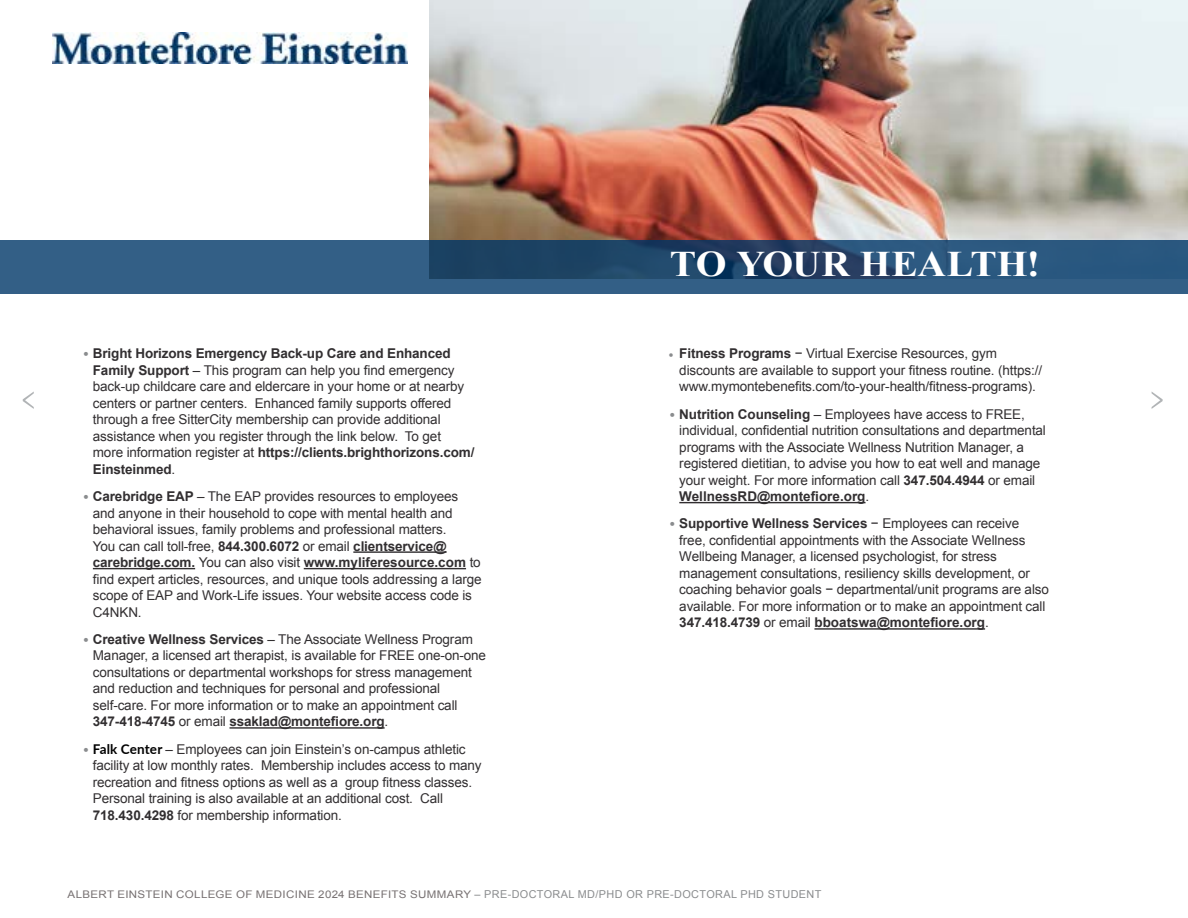
<style>
.page{position:relative;width:1188px;height:918px;background:#fff}
.page>*{position:absolute;margin:0;border:0;box-sizing:border-box;transform-origin:0 0}
.t1{font:700 36px "Times New Roman";letter-spacing:-.005em;color:#fff;scale:1.1 1}
.t2{font:13.5px/16.5px "Arial";letter-spacing:-.01em;color:#322f31}
.t3{font:10.5px "Arial";letter-spacing:.03em;color:#777172;scale:1.1 1}
.s1{font-family:"Lato";font-weight:300;color:#8a8c8e}
.s2{font-weight:700}
.s3{font-family:"Lato";font-weight:700;color:#000}
.s4{font-family:"Minion Pro";color:#8a8c8e}
.s5{font-size:10.8px;color:#8a8c8e}
</style>
<div class="page">
<svg style="left:23px;top:392px;width:11px;height:17px"></svg>
<svg style="left:1152px;top:392px;width:11px;height:17px"></svg>
<img style="left:429px;top:0;width:759px;height:240px">
<svg style="left:0;top:240px;width:1188px;height:54px;background:#2b557b"></svg>
<hr style="left:353px;top:551px;width:94px;height:2px;background:#322f31">
<hr style="left:93px;top:568px;width:102px;height:1px;background:#322f31">
<hr style="left:304px;top:568px;width:162px;height:1px;background:#322f31">
<hr style="left:229px;top:727px;width:156px;height:2px;background:#322f31">
<hr style="left:679px;top:502px;width:187px;height:1px;background:#322f31">
<hr style="left:814px;top:628px;width:171px;height:2px;background:#322f31">
<img style="left:52px;top:32px;width:355px;height:32px">
<p class="t2" style="left:93px;top:346px;width:383px;text-indent:-11px"><span class="s1">•</span> <span class="s2">Bright Horizons Emergency Back-up Care and Enhanced Family Support</span> – This program can help you find emergency back-up childcare care and eldercare in your home or at nearby centers or partner centers. Enhanced family supports offered through a free SitterCity membership can provide additional assistance when you register through the link below. To get more information register at <span class="s2">https://clients.brighthorizons.com/ Einsteinmed</span>.</p>
<p class="t2" style="left:93px;top:488px;width:390px;text-indent:-11px"><span class="s1">•</span> <span class="s2">Carebridge EAP</span> – The EAP provides resources to employees and anyone in their household to cope with mental health and behavioral issues, family problems and professional matters.<br>You can call toll-free, <span class="s2">844.300.6072</span> or email <span class="s2">clientservice@ carebridge.com.</span> You can also visit <span class="s2">www.myliferesource.com</span> to find expert articles, resources, and unique tools addressing a large scope of EAP and Work-Life issues. Your website access code is C4NKN.</p>
<p class="t2" style="left:93px;top:631px;width:395px;text-indent:-11px"><span class="s1">•</span> <span class="s2">Creative Wellness Services</span> – The Associate Wellness Program Manager, a licensed art therapist, is available for FREE one-on-one consultations or departmental workshops for stress management and reduction and techniques for personal and professional self-care. For more information or to make an appointment call <span class="s2">347-418-4745</span> or email <span class="s2">ssaklad@montefiore.org</span>.</p>
<p class="t2" style="left:93px;top:741px;width:390px;text-indent:-11px"><span class="s1">•</span> <span class="s3">Falk Center</span> – Employees can join Einstein’s on-campus athletic facility at low monthly rates. Membership includes access to many recreation and fitness options as well as a group fitness classes.<br>Personal training is also available at an additional cost. Call <span class="s2">718.430.4298</span> for membership information.</p>
<h1 class="t1" style="left:670px;top:239px;width:338px">TO YOUR HEALTH!</h1>
<p class="t2" style="left:679px;top:346px;width:364px;text-indent:-11px"><span class="s4">•</span> <span class="s2">Fitness Programs</span> − Virtual Exercise Resources, gym discounts are available to support your fitness routine. (https:// www.mymontebenefits.com/to-your-health/fitness-programs).</p>
<p class="t2" style="left:679px;top:406px;width:368px;text-indent:-11px"><span class="s1">•</span> <span class="s2">Nutrition Counseling</span> – Employees have access to FREE, individual, confidential nutrition consultations and departmental programs with the Associate Wellness Nutrition Manager, a registered dietitian, to advise you how to eat well and manage your weight. For more information call <span class="s2">347.504.4944</span> or email <span class="s2">WellnessRD@montefiore.org</span>.</p>
<p class="t2" style="left:679px;top:516px;width:371px;text-indent:-11px"><span class="s1">•</span> <span class="s2">Supportive Wellness Services</span> − Employees can receive free, confidential appointments with the Associate Wellness Wellbeing Manager, a licensed psychologist, for stress management consultations, resiliency skills development, or coaching behavior goals − departmental/unit programs are also available. For more information or to make an appointment call <span class="s2">347.418.4739</span> or email <span class="s2">bboatswa@montefiore.org</span>.</p>
<p class="t3" style="left:68px;top:887px;width:687px">ALBERT EINSTEIN COLLEGE OF MEDICINE 2024 BENEFITS SUMMARY <span class="s5">– PRE-DOCTORAL MD/PHD OR PRE-DOCTORAL PHD STUDENT</span></p>
</div>
